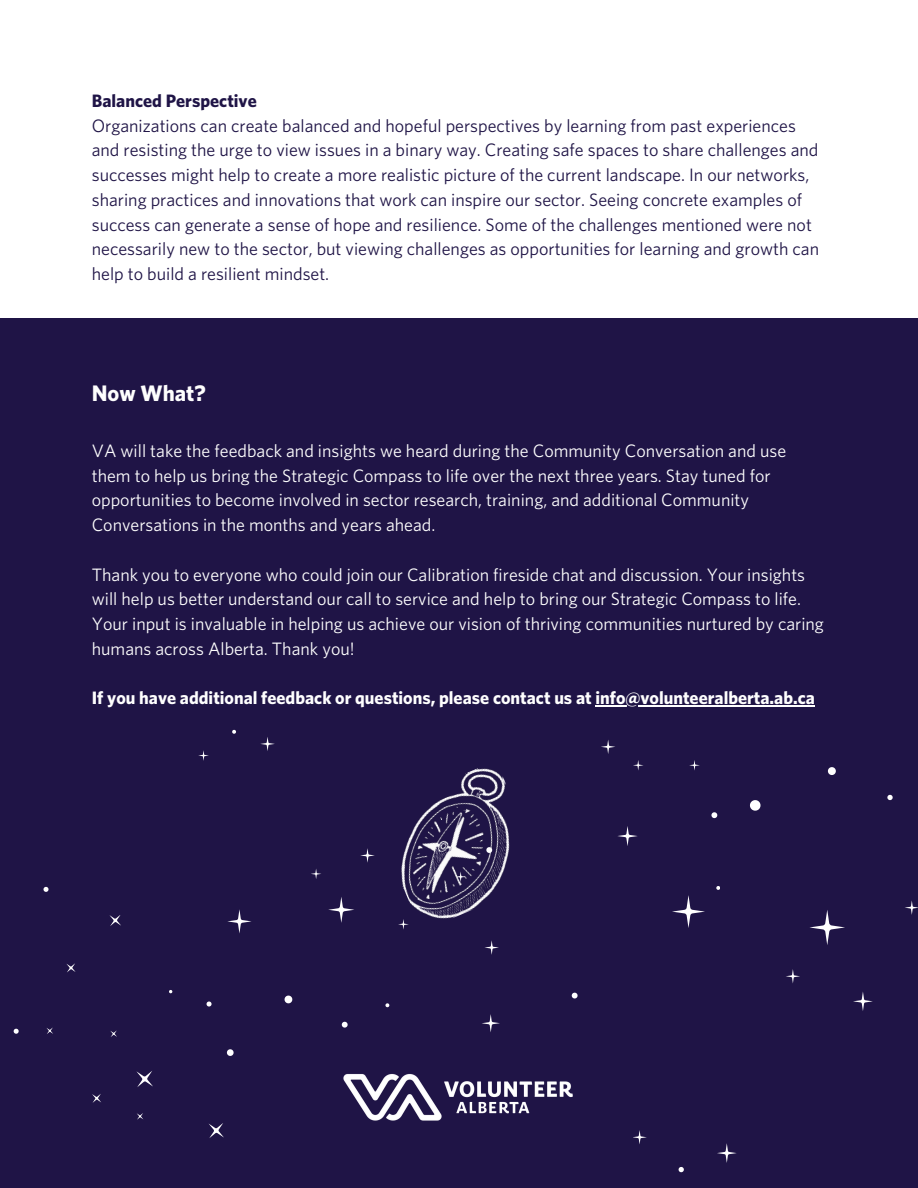
<style>
.page{position:relative;width:918px;height:1188px;background:#fff}
.page>*{position:absolute;margin:0;border:0;box-sizing:border-box;transform-origin:0 0}
.t1{font:700 22.5px "Whitney";color:#fefefe}
.t2{font:18px/24.8px "Whitney";color:#fefefe}
.t3{font:18px/24.8px "Whitney";color:#1f1446}
.t4{font:700 18px "Whitney";color:#fefefe}
.t5{font:700 18px "Whitney";color:#1f1446}
</style>
<div class="page">
<div style="left:0;top:319px;width:918px;height:869px;background:#1f1446"></div>
<hr style="left:596px;top:705px;width:219px;height:1px;background:#fefefe">
<img style="left:343px;top:1074px;width:230px;height:47px">
<svg style="left:109px;top:915px;width:12px;height:11px"></svg>
<svg style="left:208px;top:1123px;width:16px;height:15px"></svg>
<svg style="left:43px;top:886px;width:6px;height:6px"></svg>
<svg style="left:46px;top:1027px;width:7px;height:7px"></svg>
<svg style="left:110px;top:1030px;width:7px;height:7px"></svg>
<svg style="left:137px;top:1113px;width:7px;height:7px"></svg>
<svg style="left:66px;top:963px;width:10px;height:10px"></svg>
<svg style="left:92px;top:1094px;width:9px;height:9px"></svg>
<svg style="left:136px;top:1071px;width:17px;height:16px"></svg>
<svg style="left:206px;top:1001px;width:6px;height:6px"></svg>
<svg style="left:169px;top:990px;width:4px;height:4px"></svg>
<svg style="left:226px;top:1049px;width:8px;height:7px"></svg>
<svg style="left:13px;top:1028px;width:6px;height:6px"></svg>
<svg style="left:672px;top:895px;width:33px;height:33px"></svg>
<svg style="left:905px;top:900px;width:13px;height:15px"></svg>
<svg style="left:786px;top:969px;width:14px;height:14px"></svg>
<svg style="left:633px;top:1130px;width:14px;height:14px"></svg>
<svg style="left:717px;top:1143px;width:20px;height:20px"></svg>
<svg style="left:853px;top:992px;width:20px;height:19px"></svg>
<svg style="left:809px;top:910px;width:36px;height:35px"></svg>
<svg style="left:828px;top:767px;width:8px;height:8px"></svg>
<svg style="left:887px;top:795px;width:6px;height:5px"></svg>
<svg style="left:679px;top:1167px;width:5px;height:5px"></svg>
<svg style="left:750px;top:800px;width:11px;height:11px"></svg>
<img style="left:401px;top:768px;width:109px;height:151px">
<svg style="left:482px;top:1014px;width:18px;height:18px"></svg>
<svg style="left:227px;top:909px;width:25px;height:24px"></svg>
<svg style="left:601px;top:740px;width:14px;height:14px"></svg>
<svg style="left:572px;top:993px;width:6px;height:5px"></svg>
<svg style="left:455px;top:871px;width:11px;height:11px"></svg>
<svg style="left:398px;top:919px;width:11px;height:11px"></svg>
<svg style="left:617px;top:826px;width:21px;height:20px"></svg>
<svg style="left:689px;top:760px;width:11px;height:11px"></svg>
<svg style="left:311px;top:869px;width:10px;height:10px"></svg>
<svg style="left:633px;top:760px;width:11px;height:11px"></svg>
<svg style="left:198px;top:750px;width:11px;height:11px"></svg>
<svg style="left:484px;top:940px;width:15px;height:15px"></svg>
<svg style="left:260px;top:737px;width:15px;height:14px"></svg>
<svg style="left:360px;top:848px;width:15px;height:15px"></svg>
<svg style="left:328px;top:897px;width:26px;height:26px"></svg>
<svg style="left:342px;top:1022px;width:6px;height:6px"></svg>
<svg style="left:385px;top:1003px;width:4px;height:4px"></svg>
<svg style="left:232px;top:730px;width:4px;height:4px"></svg>
<svg style="left:285px;top:996px;width:7px;height:7px"></svg>
<svg style="left:711px;top:812px;width:6px;height:6px"></svg>
<svg style="left:486px;top:847px;width:6px;height:6px"></svg>
<svg style="left:716px;top:886px;width:4px;height:4px"></svg>
<p class="t5" style="left:92px;top:92px;width:167px">Balanced Perspective</p>
<p class="t3" style="left:92px;top:114px;width:729px">Organizations can create balanced and hopeful perspectives by learning from past experiences and resisting the urge to view issues in a binary way. Creating safe spaces to share challenges and successes might help to create a more realistic picture of the current landscape. In our networks, sharing practices and innovations that work can inspire our sector. Seeing concrete examples of success can generate a sense of hope and resilience. Some of the challenges mentioned were not necessarily new to the sector, but viewing challenges as opportunities for learning and growth can help to build a resilient mindset.</p>
<h1 class="t1" style="left:92px;top:382px;width:115px">Now What?</h1>
<p class="t2" style="left:92px;top:439px;width:696px">VA will take the feedback and insights we heard during the Community Conversation and use them to help us bring the Strategic Compass to life over the next three years. Stay tuned for opportunities to become involved in sector research, training, and additional Community Conversations in the months and years ahead.</p>
<p class="t2" style="left:92px;top:563px;width:734px">Thank you to everyone who could join our Calibration fireside chat and discussion. Your insights will help us better understand our call to service and help to bring our Strategic Compass to life.<br>Your input is invaluable in helping us achieve our vision of thriving communities nurtured by caring humans across Alberta. Thank you!</p>
<p class="t4" style="left:92px;top:690px;width:725px">If you have additional feedback or questions, please contact us at info@volunteeralberta.ab.ca</p>
</div>
